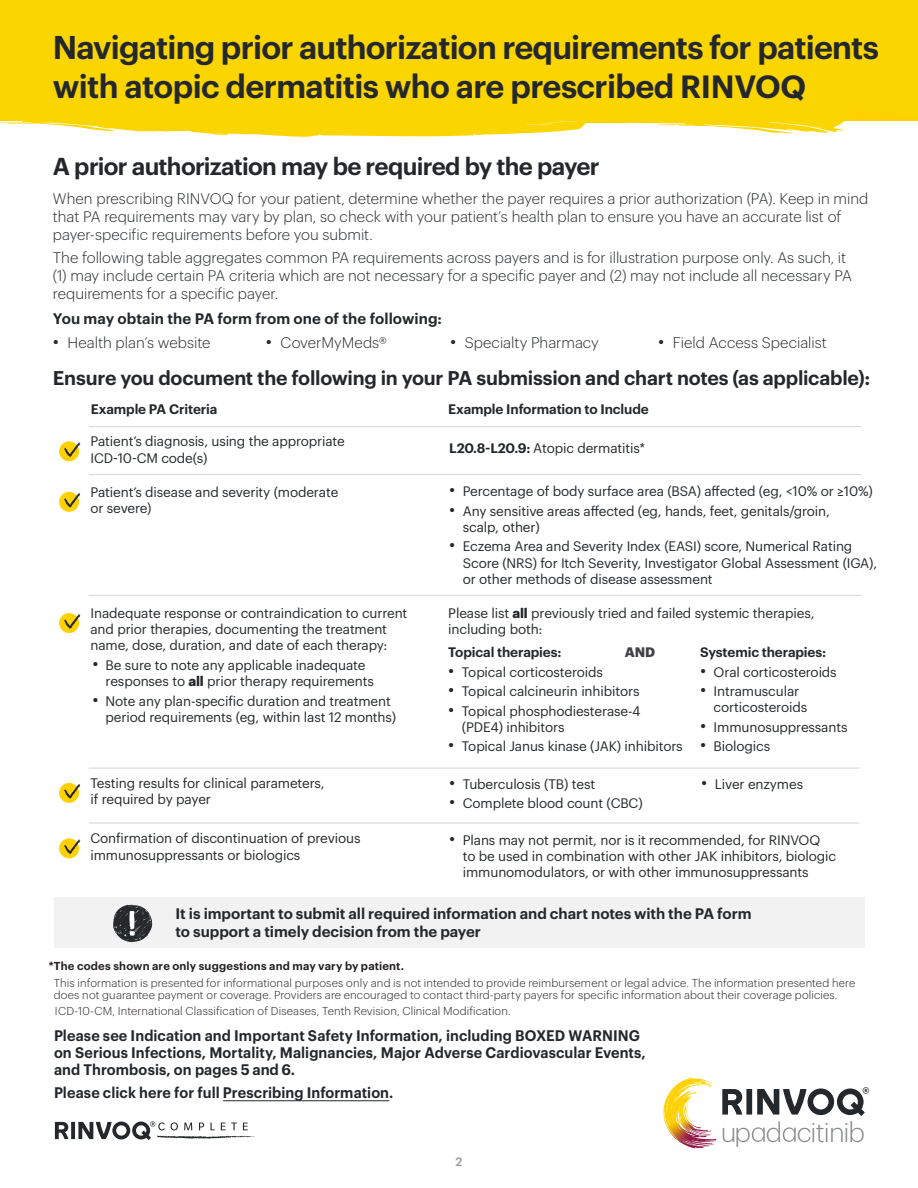
<style>
.page{position:relative;width:918px;height:1188px;background:#fff}
.page>*{position:absolute;margin:0;border:0;box-sizing:border-box;transform-origin:0 0}
.t1{font:600 32.25px/39px "Graphik";letter-spacing:-.025em;color:#25282a}
.t2{font:300 27px "Graphik";letter-spacing:-.035em;color:#87898a}
.t3{font:600 24px "Graphik";letter-spacing:-.03em;color:#25282a}
.t4{font:600 19.5px "Graphik";letter-spacing:-.01em;color:#25282a}
.t5{font:300 15px/18.1px "Graphik";color:#25282a}
.t6{font:600 15px/17.2px "Graphik";color:#25282a;scale:.96 1}
.t7{font:600 15px/18px "Graphik";color:#25282a}
.t8{font:500 15px "Graphik";color:#25282a;scale:.93 1}
.t9{font:13.5px/16.2px "Graphik";letter-spacing:-.01em;color:#25282a}
.t10{font:600 13.5px "Graphik";letter-spacing:-.01em;color:#25282a}
.t11{font:700 13.5px "Graphik";color:#414042}
.t12{font:500 12px "Graphik";color:#949698}
.t13{font:300 11.25px/12px "Graphik";letter-spacing:.015em;color:#231f20}
.t14{font:600 11.25px "Graphik";letter-spacing:.015em;color:#231f20}
.s1{font-size:31.5px}
.s2{font-size:19.5px}
.s3{font-weight:600}
.s4{font-weight:300;font-size:19.5px}
.s5{font-weight:700}
.s6{color:#231f20}
</style>
<div class="page">
<svg style="left:71px;top:1122px;width:4px;height:17px"></svg>
<svg style="left:55px;top:1122px;width:13px;height:17px"></svg>
<svg style="left:78px;top:1121px;width:177px;height:19px"></svg>
<div style="left:0;top:0;width:918px;height:137px;background:#fbd500"></div>
<svg style="left:815px;top:126px;width:6px;height:2px"></svg>
<svg style="left:0;top:118px;width:676px;height:8px;background:#fbd816"></svg>
<div style="left:746px;top:1089px;width:6px;height:26px;background:#25282a"></div>
<svg style="left:757px;top:1088px;width:108px;height:28px"></svg>
<svg style="left:722px;top:1089px;width:20px;height:26px"></svg>
<svg style="left:752px;top:1127px;width:13px;height:15px"></svg>
<svg style="left:783px;top:1127px;width:13px;height:15px"></svg>
<svg style="left:663px;top:1078px;width:33px;height:50px"></svg>
<hr style="left:223px;top:1100px;width:166px;height:1px;background:#25282a">
<div style="left:54px;top:898px;width:811px;height:50px;background:#f2f2f3"></div>
<svg style="left:113px;top:905px;width:39px;height:37px"></svg>
<div style="left:59px;top:441px;width:20px;height:20px;background:#ffd100;border-radius:50%"></div>
<svg style="left:64px;top:442px;width:16px;height:15px"></svg>
<hr style="left:89px;top:474px;width:772px;height:1px;background:#d9d9d9">
<div style="left:59px;top:492px;width:20px;height:20px;background:#ffd100;border-radius:50%"></div>
<svg style="left:64px;top:493px;width:16px;height:15px"></svg>
<hr style="left:89px;top:595px;width:772px;height:1px;background:#d9d9d9">
<div style="left:59px;top:613px;width:20px;height:20px;background:#ffd100;border-radius:50%"></div>
<svg style="left:64px;top:614px;width:16px;height:15px"></svg>
<hr style="left:89px;top:768px;width:770px;height:1px;background:#d9d9d9">
<div style="left:59px;top:783px;width:20px;height:20px;background:#ffd100;border-radius:50%"></div>
<svg style="left:64px;top:784px;width:16px;height:15px"></svg>
<hr style="left:89px;top:822px;width:770px;height:2px;background:#d9d9d9">
<div style="left:59px;top:838px;width:20px;height:20px;background:#ffd100;border-radius:50%"></div>
<svg style="left:64px;top:839px;width:16px;height:15px"></svg>
<hr style="left:89px;top:426px;width:772px;height:1px;background:#d9d9d9">
<h1 class="t1" style="left:53px;top:25px;width:828px">Navigating prior authorization requirements for patients with atopic dermatitis who are prescribed <span class="s1">RINVOQ</span></h1>
<h3 class="t3" style="left:53px;top:148px;width:548px">A prior authorization may be required by the payer</h3>
<p class="t5" style="left:53px;top:188px;width:817px">When prescribing RINVOQ for your patient, determine whether the payer requires a prior authorization (PA). Keep in mind that PA requirements may vary by plan, so check with your patient’s health plan to ensure you have an accurate list of payer-specific requirements before you submit.</p>
<p class="t5" style="left:53px;top:247px;width:800px">The following table aggregates common PA requirements across payers and is for illustration purpose only. As such, it (1) may include certain PA criteria which are not necessary for a specific payer and (2) may not include all necessary PA requirements for a specific payer.</p>
<p class="t7" style="left:53px;top:308px;width:391px">You may obtain the PA form from one of the following:</p>
<p class="t5" style="left:53px;top:332px;width:159px"><span class="s2">•</span> Health plan’s website</p>
<p class="t5" style="left:266px;top:332px;width:123px"><span class="s2">•</span> CoverMyMeds®</p>
<p class="t5" style="left:450px;top:332px;width:150px"><span class="s2">•</span> Specialty Pharmacy</p>
<p class="t5" style="left:658px;top:332px;width:170px"><span class="s2">•</span> Field Access Specialist</p>
<h3 class="t4" style="left:53px;top:363px;width:819px">Ensure you document the following in your PA submission and chart notes (as applicable):</h3>
<p class="t10" style="left:91px;top:399px;width:128px">Example PA Criteria</p>
<p class="t10" style="left:448px;top:398px;width:202px">Example Information to Include</p>
<p class="t9" style="left:90px;top:432px;width:256px">Patient’s diagnosis, using the appropriate<br>ICD-10-CM code(s)</p>
<p class="t9" style="left:449px;top:439px;width:197px"><span class="s3">L20.8-L20.9:</span> Atopic dermatitis*</p>
<p class="t9" style="left:449px;top:482px;width:425px"><span class="s4">•</span> Percentage of body surface area (BSA) affected (eg, &lt;10% or ≥10%)</p>
<p class="t9" style="left:463px;top:502px;width:369px;text-indent:-14px"><span class="s4">•</span> Any sensitive areas affected (eg, hands, feet, genitals/groin, scalp, other)</p>
<p class="t9" style="left:463px;top:537px;width:416px;text-indent:-14px"><span class="s4">•</span> Eczema Area and Severity Index (EASI) score, Numerical Rating<br>Score (NRS) for Itch Severity, Investigator Global Assessment (IGA), or other methods of disease assessment</p>
<p class="t9" style="left:90px;top:483px;width:249px">Patient’s disease and severity (moderate or severe)</p>
<p class="t9" style="left:90px;top:604px;width:318px">Inadequate response or contraindication to current and prior therapies, documenting the treatment name, dose, duration, and date of each therapy:</p>
<p class="t9" style="left:106px;top:656px;width:270px;text-indent:-13px"><span class="s4">•</span> Be sure to note any applicable inadequate responses to <span class="s5">all</span> prior therapy requirements</p>
<p class="t9" style="left:106px;top:692px;width:292px;text-indent:-13px"><span class="s4">•</span> Note any plan-specific duration and treatment period requirements (eg, within last 12 months)</p>
<p class="t9" style="left:448px;top:604px;width:368px"><span class="s6">P</span>lease list <span class="s5">all</span> previously tried and failed systemic therapies, including both:</p>
<p class="t10" style="left:448px;top:642px;width:115px">Topical therapies:</p>
<p class="t9" style="left:448px;top:663px;width:156px"><span class="s4">•</span> Topical corticosteroids</p>
<p class="t9" style="left:448px;top:682px;width:193px"><span class="s4">•</span> Topical calcineurin inhibitors</p>
<p class="t9" style="left:462px;top:702px;width:180px;text-indent:-14px"><span class="s4">•</span> Topical phosphodiesterase-4 (PDE4) inhibitors</p>
<p class="t9" style="left:448px;top:737px;width:236px"><span class="s4">•</span> Topical Janus kinase (JAK) inhibitors</p>
<p class="t11" style="left:625px;top:641px;width:32px">AND</p>
<p class="t10" style="left:700px;top:642px;width:128px">Systemic therapies:</p>
<p class="t9" style="left:700px;top:662px;width:138px"><span class="s4">•</span> Oral corticosteroids</p>
<p class="t9" style="left:714px;top:682px;width:95px;text-indent:-14px"><span class="s4">•</span> Intramuscular corticosteroids</p>
<p class="t9" style="left:700px;top:718px;width:149px"><span class="s4">•</span> Immunosuppressants</p>
<p class="t9" style="left:700px;top:737px;width:72px"><span class="s4">•</span> Biologics</p>
<p class="t9" style="left:90px;top:774px;width:236px">Testing results for clinical parameters, if required by payer</p>
<p class="t9" style="left:449px;top:775px;width:147px"><span class="s4">•</span> Tuberculosis (TB) test</p>
<p class="t9" style="left:701px;top:775px;width:103px"><span class="s4">•</span> Liver enzymes</p>
<p class="t9" style="left:449px;top:794px;width:195px"><span class="s4">•</span> Complete blood count (CBC)</p>
<p class="t9" style="left:90px;top:829px;width:272px">Confirmation of discontinuation of previous immunosuppressants or biologics</p>
<p class="t9" style="left:463px;top:831px;width:375px;text-indent:-14px"><span class="s4">•</span> Plans may not permit, nor is it recommended, for RINVOQ to be used in combination with other JAK inhibitors, biologic immunomodulators, or with other immunosuppressants</p>
<p class="t7" style="left:176px;top:903px;width:578px">It is important to submit all required information and chart notes with the PA form to support a timely decision from the payer</p>
<p class="t14" style="left:49px;top:958px;width:357px">*The codes shown are only suggestions and may vary by patient.</p>
<p class="t13" style="left:54px;top:976px;width:803px">This information is presented for informational purposes only and is not intended to provide reimbursement or legal advice. The information presented here does not guarantee payment or coverage. Providers are encouraged to contact third-party payers for specific information about their coverage policies.</p>
<p class="t13" style="left:55px;top:1004px;width:457px">ICD-10-CM, International Classification of Diseases, Tenth Revision, Clinical Modification.</p>
<p class="t6" style="left:54px;top:1025px;width:618px">Please see Indication and Important Safety Information, including BOXED WARNING on Serious Infections, Mortality, Malignancies, Major Adverse Cardiovascular Events, and Thrombosis, on pages 5 and 6.</p>
<p class="t6" style="left:54px;top:1082px;width:355px">Please click here for full Prescribing Information.</p>
<p class="t12" style="left:456px;top:1152px;width:8px">2</p>
<p class="t8" style="left:862px;top:1081px;width:9px">®</p>
<h2 class="t2" style="left:721px;top:1112px;width:146px">up d citinib</h2>
</div>
